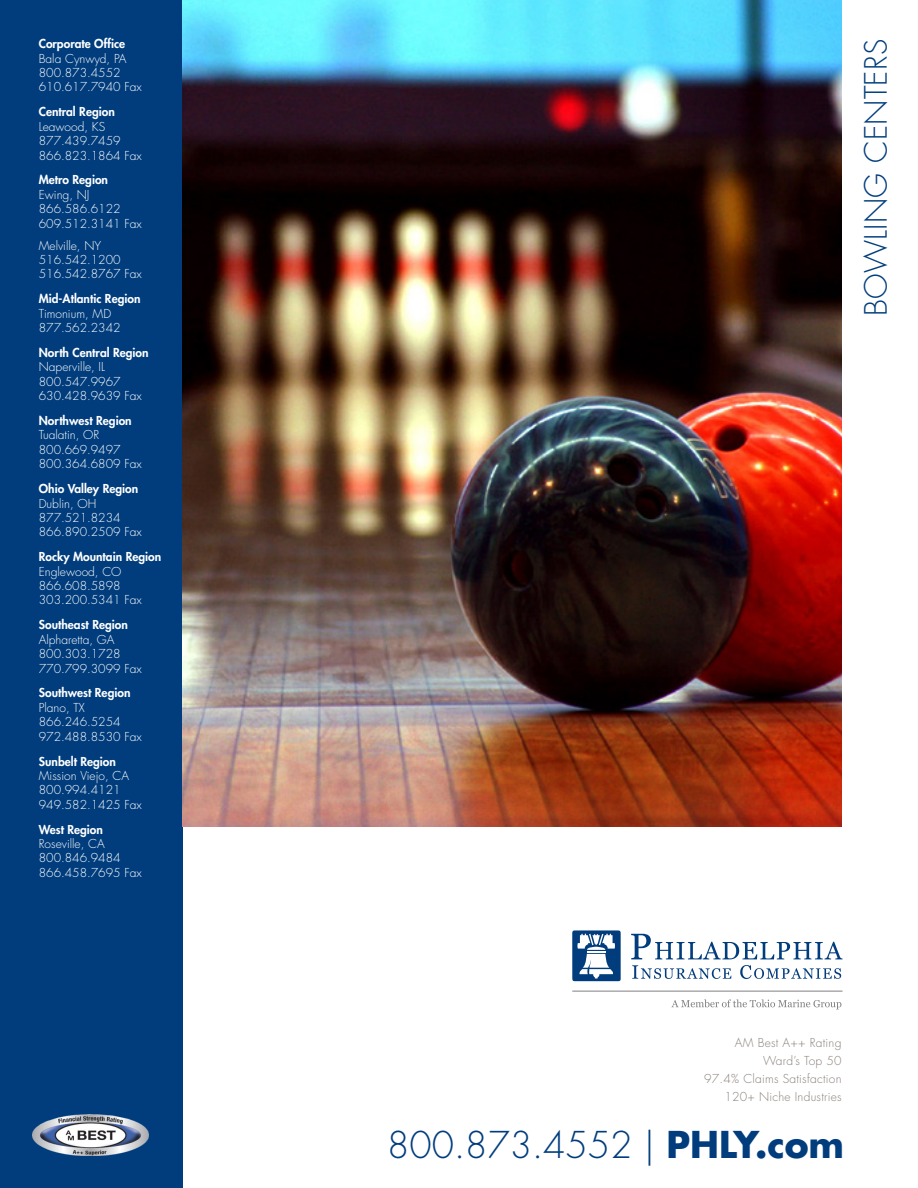
<style>
.page{position:relative;width:918px;height:1188px;background:#fff}
.page>*{position:absolute;margin:0;border:0;box-sizing:border-box;transform-origin:0 0}
.t1{font:300 36px "Futura";color:#013d7d}
.t2{font:300 30px "Futura";letter-spacing:.01em;color:#013d7d}
.t3{font:300 12px/14.4px "Futura";color:#fff}
.t4{font:800 12px "Futura";color:#fff}
.t5{font:300 12px/18px "Futura";letter-spacing:.02em;color:#8a807a;text-align:right}
.s1{font-weight:700}
</style>
<div class="page">
<svg style="left:631px;top:934px;width:212px;height:25px"></svg>
<svg style="left:632px;top:965px;width:99px;height:14px"></svg>
<svg style="left:740px;top:965px;width:101px;height:14px"></svg>
<svg style="left:572px;top:930px;width:49px;height:51px"></svg>
<hr style="left:572px;top:991px;width:271px;height:1px;background:#808083">
<svg style="left:671px;top:999px;width:170px;height:10px"></svg>
<div style="left:0;top:0;width:183px;height:1188px;background:#013d7d"></div>
<img style="left:33px;top:1115px;width:116px;height:40px">
<img style="left:183px;top:0;width:659px;height:826px">
<p class="t4" style="left:39px;top:36px;width:88px">Corporate Office</p>
<p class="t3" style="left:39px;top:51px;width:104px">Bala Cynwyd, PA<br>800.873.4552<br>610.617.7940 Fax</p>
<p class="t4" style="left:39px;top:104px;width:78px">Central Region</p>
<p class="t3" style="left:39px;top:120px;width:104px">Leawood, KS<br>877.439.7459<br>866.823.1864 Fax</p>
<p class="t4" style="left:39px;top:172px;width:71px">Metro Region</p>
<p class="t3" style="left:39px;top:188px;width:104px">Ewing, NJ<br>866.586.6122<br>609.512.3141 Fax</p>
<p class="t3" style="left:39px;top:238px;width:104px">Melville, NY<br>516.542.1200<br>516.542.8767 Fax</p>
<p class="t4" style="left:39px;top:291px;width:103px">Mid-Atlantic Region</p>
<p class="t3" style="left:39px;top:306px;width:83px">Timonium, MD<br>877.562.2342</p>
<p class="t4" style="left:39px;top:345px;width:111px">North Central Region</p>
<p class="t3" style="left:39px;top:360px;width:104px">Naperville, IL<br>800.547.9967<br>630.428.9639 Fax</p>
<p class="t4" style="left:39px;top:413px;width:94px">Northwest Region</p>
<p class="t3" style="left:39px;top:428px;width:104px">Tualatin, OR<br>800.669.9497<br>800.364.6809 Fax</p>
<p class="t4" style="left:39px;top:481px;width:101px">Ohio Valley Region</p>
<p class="t3" style="left:39px;top:496px;width:104px">Dublin, OH<br>877.521.8234<br>866.890.2509 Fax</p>
<p class="t4" style="left:39px;top:549px;width:124px">Rocky Mountain Region</p>
<p class="t3" style="left:39px;top:564px;width:104px">Englewood, CO<br>866.608.5898<br>303.200.5341 Fax</p>
<p class="t4" style="left:39px;top:617px;width:91px">Southeast Region</p>
<p class="t3" style="left:39px;top:633px;width:104px">Alpharetta, GA<br>800.303.1728<br>770.799.3099 Fax</p>
<p class="t4" style="left:39px;top:685px;width:93px">Southwest Region</p>
<p class="t3" style="left:39px;top:701px;width:104px">Plano, TX<br>866.246.5254<br>972.488.8530 Fax</p>
<p class="t4" style="left:39px;top:754px;width:79px">Sunbelt Region</p>
<p class="t3" style="left:39px;top:769px;width:104px">Mission Viejo, CA<br>800.994.4121<br>949.582.1425 Fax</p>
<p class="t4" style="left:39px;top:822px;width:66px">West Region</p>
<p class="t3" style="left:39px;top:837px;width:104px">Roseville, CA<br>800.846.9484<br>866.458.7695 Fax</p>
<p class="t2" style="left:858px;top:316px;width:279px;rotate:-90deg">BOWLING CENTERS</p>
<p class="t5" style="left:704px;top:1034px;width:139px">AM Best A++ Rating<br>Ward’s Top 50<br>97.4% Claims Satisfaction<br>120+ Niche Industries</p>
<h1 class="t1" style="left:387px;top:1123px;width:459px">800.873.4552 | <span class="s1">PHLY.com</span></h1>
</div>
